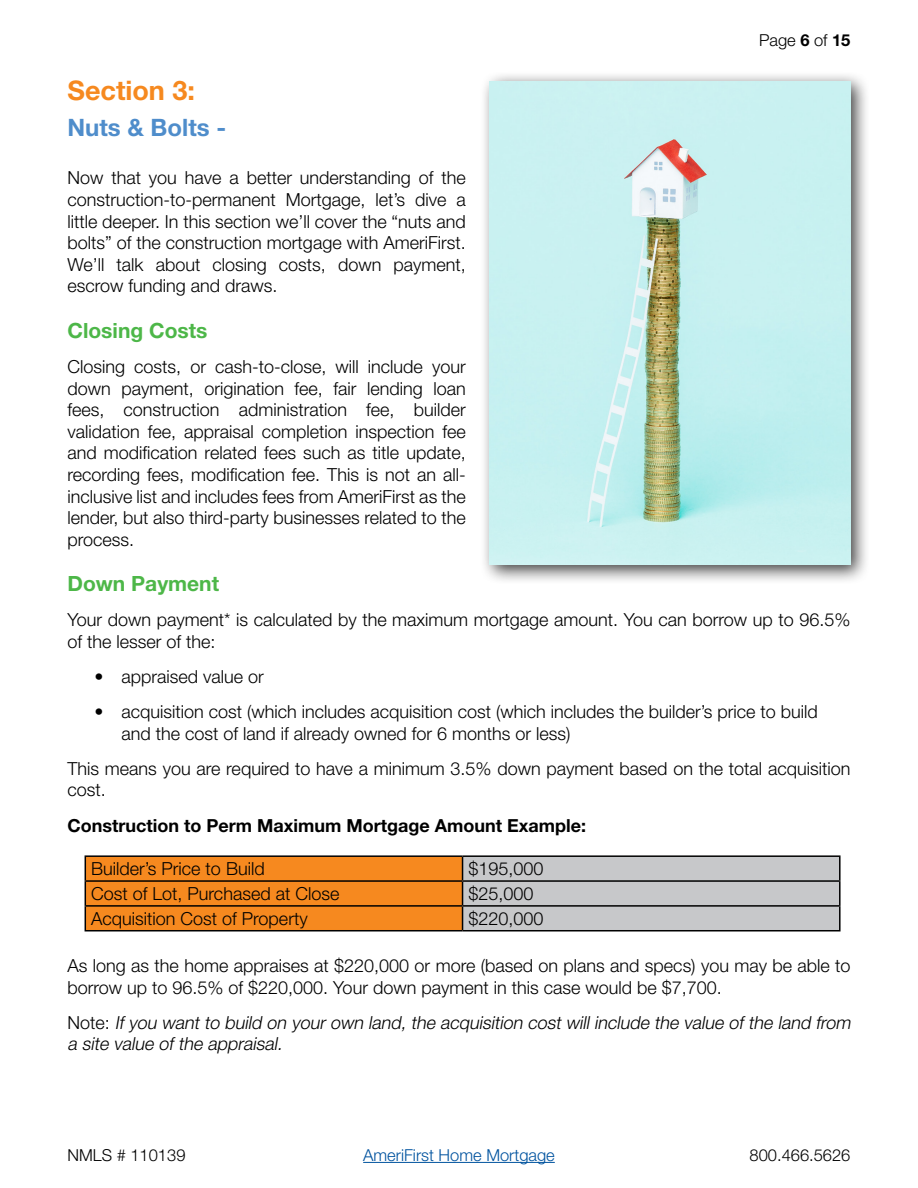
<style>
.page{position:relative;width:918px;height:1188px;background:#fff}
.page>*{position:absolute;margin:0;border:0;box-sizing:border-box;transform-origin:0 0}
.t1{font:700 27px "Helvetica Neue LT Std";color:#f6891f}
.t2{font:700 24px "Helvetica Neue LT Std";color:#4f8dcb}
.t3{font:700 21px "Helvetica Neue LT Std";color:#4db748}
.t4{font:300 18px/21.6px "Helvetica Neue LT Std";color:#000}
.t5{font:italic 300 18px/21.6px "Helvetica Neue LT Std";color:#000}
.t6{font:700 18px "Helvetica Neue LT Std";color:#000}
.t7{font:300 16.5px "Helvetica Neue LT Std";color:#000}
.t8{font:300 16.5px "Helvetica Neue LT Std";color:#00539f}
.s1{font-weight:700}
.s2{font-style:normal}
</style>
<div class="page">
<hr style="left:363px;top:1162px;width:192px;height:1px;background:#00539f">
<hr style="left:85px;top:855px;width:378px;height:2px;background:#000">
<hr style="left:463px;top:855px;width:378px;height:2px;background:#000">
<hr style="left:839px;top:857px;width:2px;height:23px;background:#000">
<hr style="left:463px;top:880px;width:378px;height:2px;background:#000">
<hr style="left:839px;top:882px;width:2px;height:23px;background:#000">
<hr style="left:463px;top:905px;width:378px;height:2px;background:#000">
<svg style="left:85px;top:856px;width:755px;height:74px"></svg>
<hr style="left:839px;top:907px;width:2px;height:23px;background:#000">
<hr style="left:85px;top:930px;width:378px;height:1px;background:#000">
<hr style="left:463px;top:930px;width:378px;height:1px;background:#000">
<div style="left:479px;top:71px;width:392px;height:514px;background:#000;opacity:.75"></div>
<img style="left:490px;top:81px;width:360px;height:484px">
<p class="t7" style="left:759px;top:30px;width:93px">Page <span class="s1">6</span> of <span class="s1">15</span></p>
<h1 class="t1" style="left:68px;top:74px;width:129px">Section 3:</h1>
<h2 class="t2" style="left:68px;top:112px;width:160px">Nuts &amp; Bolts -</h2>
<p class="t4" style="left:68px;top:167px;width:400px;text-align:justify">Now that you have a better understanding of the construction-to-permanent Mortgage, let’s dive a little deeper. In this section we’ll cover the “nuts and bolts” of the construction mortgage with AmeriFirst.<br>We’ll talk about closing costs, down payment, escrow funding and draws.</p>
<p class="t3" style="left:68px;top:317px;width:141px">Closing Costs</p>
<p class="t4" style="left:68px;top:355px;width:400px;text-align:justify">Closing costs, or cash-to-close, will include your down payment, origination fee, fair lending loan fees, construction administration fee, builder validation fee, appraisal completion inspection fee and modification related fees such as title update, recording fees, modification fee. This is not an all&shy;inclusive list and includes fees from AmeriFirst as the lender, but also third-party businesses related to the process.</p>
<p class="t3" style="left:68px;top:571px;width:153px">Down Payment</p>
<p class="t4" style="left:68px;top:609px;width:785px">Your down payment* is calculated by the maximum mortgage amount. You can borrow up to 96.5% of the lesser of the:</p>
<p class="t4" style="left:94px;top:665px;width:171px">• appraised value or</p>
<p class="t4" style="left:122px;top:701px;width:698px;text-indent:-27px">• acquisition cost (which includes acquisition cost (which includes the builder’s price to build and the cost of land if already owned for 6 months or less)</p>
<p class="t4" style="left:68px;top:757px;width:784px">This means you are required to have a minimum 3.5% down payment based on the total acquisition cost.</p>
<p class="t6" style="left:68px;top:814px;width:520px">Construction to Perm Maximum Mortgage Amount Example:</p>
<p class="t4" style="left:91px;top:857px;width:175px">Builder’s Price to Build</p>
<p class="t4" style="left:469px;top:857px;width:77px">$195,000</p>
<p class="t4" style="left:91px;top:882px;width:250px">Cost of Lot, Purchased at Close</p>
<p class="t4" style="left:469px;top:882px;width:67px">$25,000</p>
<p class="t4" style="left:91px;top:907px;width:218px">Acquisition Cost of Property</p>
<p class="t4" style="left:469px;top:907px;width:77px">$220,000</p>
<p class="t4" style="left:68px;top:954px;width:785px">As long as the home appraises at $220,000 or more (based on plans and specs) you may be able to borrow up to 96.5% of $220,000. Your down payment in this case would be $7,700.</p>
<p class="t5" style="left:67px;top:1011px;width:788px"><span class="s2">N o t e :</span> If you want to build on your own land, the acquisition cost will include the value of the land from a site value of the appraisal.</p>
<p class="t7" style="left:68px;top:1145px;width:120px">NMLS # 110139</p>
<p class="t8" style="left:363px;top:1145px;width:193px">AmeriFirst Home Mortgage</p>
<p class="t7" style="left:750px;top:1145px;width:102px">800.466.5626</p>
</div>
